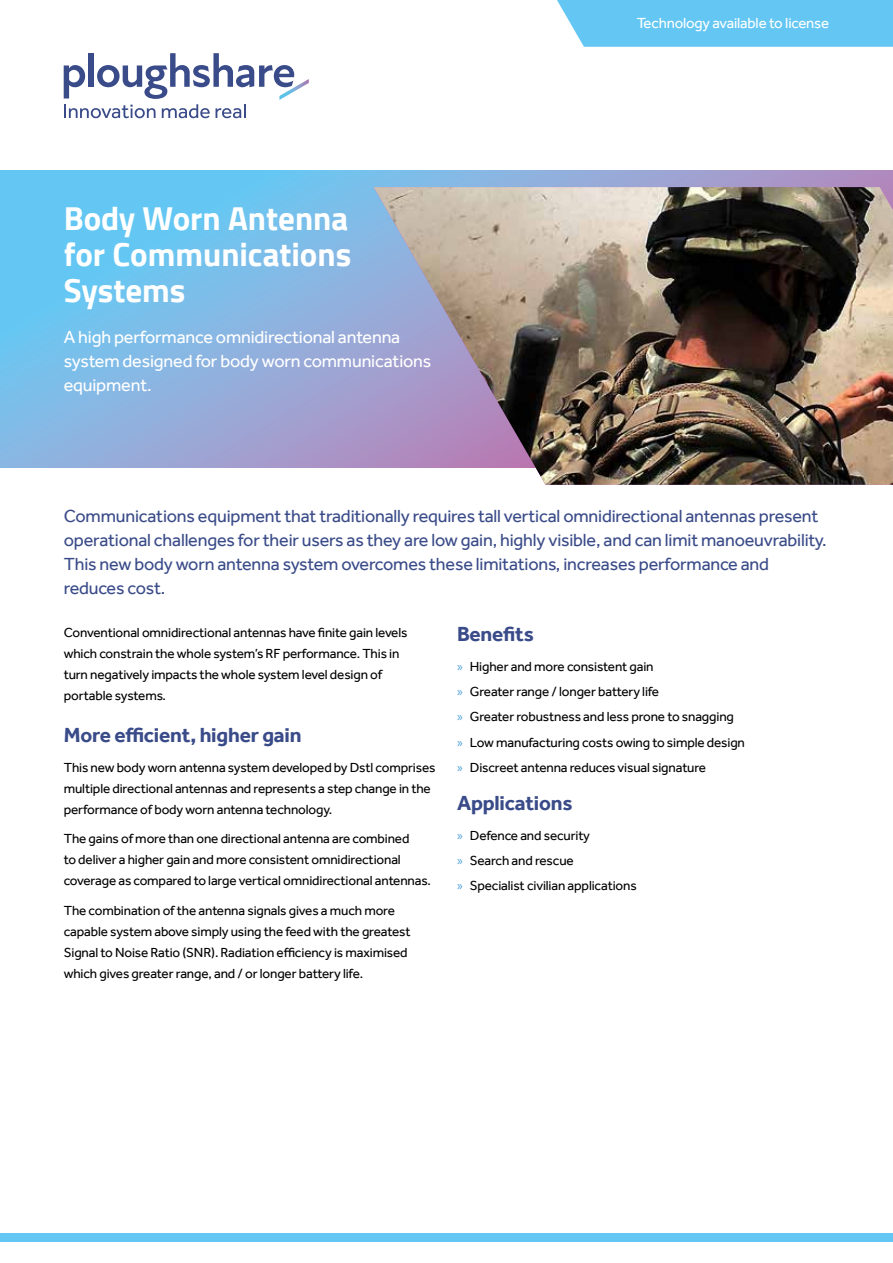
<style>
.page{position:relative;width:893px;height:1263px;background:#fff}
.page>*{position:absolute;margin:0;border:0;box-sizing:border-box;transform-origin:0 0}
.t1{font:700 33px/36px "Cairo";color:#fff;text-align:justify}
.t2{font:700 21px "Effra";letter-spacing:-.01em;color:#3a4b89}
.t3{font:18px/24px "Effra";letter-spacing:-.01em;color:#3a4b89}
.t4{font:18px/24px "Effra";letter-spacing:-.01em;color:#fff}
.t5{font:15px "Effra";letter-spacing:-.01em;color:#fff}
.t6{font:13.5px/21px "Effra";letter-spacing:-.01em;color:#000}
.s1{font-family:"Myriad Pro";color:#47a0d9}
</style>
<div class="page">
<svg style="left:64px;top:53px;width:245px;height:65px"></svg>
<svg style="left:0;top:170px;width:893px;height:298px;background:#82b7e4"></svg>
<div style="left:0;top:1233px;width:893px;height:9px;background:#64c7f3"></div>
<div style="left:557px;top:0;width:336px;height:47px;background:#64c7f3"></div>
<img style="left:374px;top:187px;width:519px;height:298px">
<h1 class="t1" style="left:64px;top:201px;width:289px">Body Worn Antenna for Communications Systems</h1>
<h3 class="t4" style="left:64px;top:325px;width:369px">A high performance omnidirectional antenna system designed for body worn communications equipment.</h3>
<p class="t5" style="left:637px;top:14px;width:194px">Technology available to license</p>
<p class="t3" style="left:64px;top:504px;width:765px">Communications equipment that traditionally requires tall vertical omnidirectional antennas present operational challenges for their users as they are low gain, highly visible, and can limit manoeuvrability.<br>This new body worn antenna system overcomes these limitations, increases performance and reduces cost.</p>
<p class="t6" style="left:64px;top:621px;width:345px">Conventional omnidirectional antennas have finite gain levels which constrain the whole system’s RF performance. This in turn negatively impacts the whole system level design of portable systems.</p>
<h2 class="t2" style="left:64px;top:722px;width:239px">More efficient, higher gain</h2>
<p class="t6" style="left:64px;top:757px;width:373px">This new body worn antenna system developed by Dstl comprises multiple directional antennas and represents a step change in the performance of body worn antenna technology.</p>
<p class="t6" style="left:64px;top:828px;width:368px">The gains of more than one directional antenna are combined<br>to deliver a higher gain and more consistent omnidirectional coverage as compared to large vertical omnidirectional antennas.</p>
<p class="t6" style="left:64px;top:900px;width:348px">The combination of the antenna signals gives a much more capable system above simply using the feed with the greatest Signal to Noise Ratio (SNR). Radiation efficiency is maximised which gives greater range, and / or longer battery life.</p>
<h2 class="t2" style="left:457px;top:621px;width:78px">Benefits</h2>
<p class="t6" style="left:457px;top:653px;width:289px;line-height:25.2px"><span class="s1">»</span> Higher and more consistent gain<br><span class="s1">»</span> Greater range / longer battery life<br><span class="s1">»</span> Greater robustness and less prone to snagging<br><span class="s1">»</span> Low manufacturing costs owing to simple design <span class="s1">»</span> Discreet antenna reduces visual signature</p>
<h2 class="t2" style="left:457px;top:790px;width:117px">Applications</h2>
<p class="t6" style="left:457px;top:823px;width:181px;line-height:25.2px"><span class="s1">»</span> Defence and security<br><span class="s1">»</span> Search and rescue<br><span class="s1">»</span> Specialist civilian applications</p>
</div>
